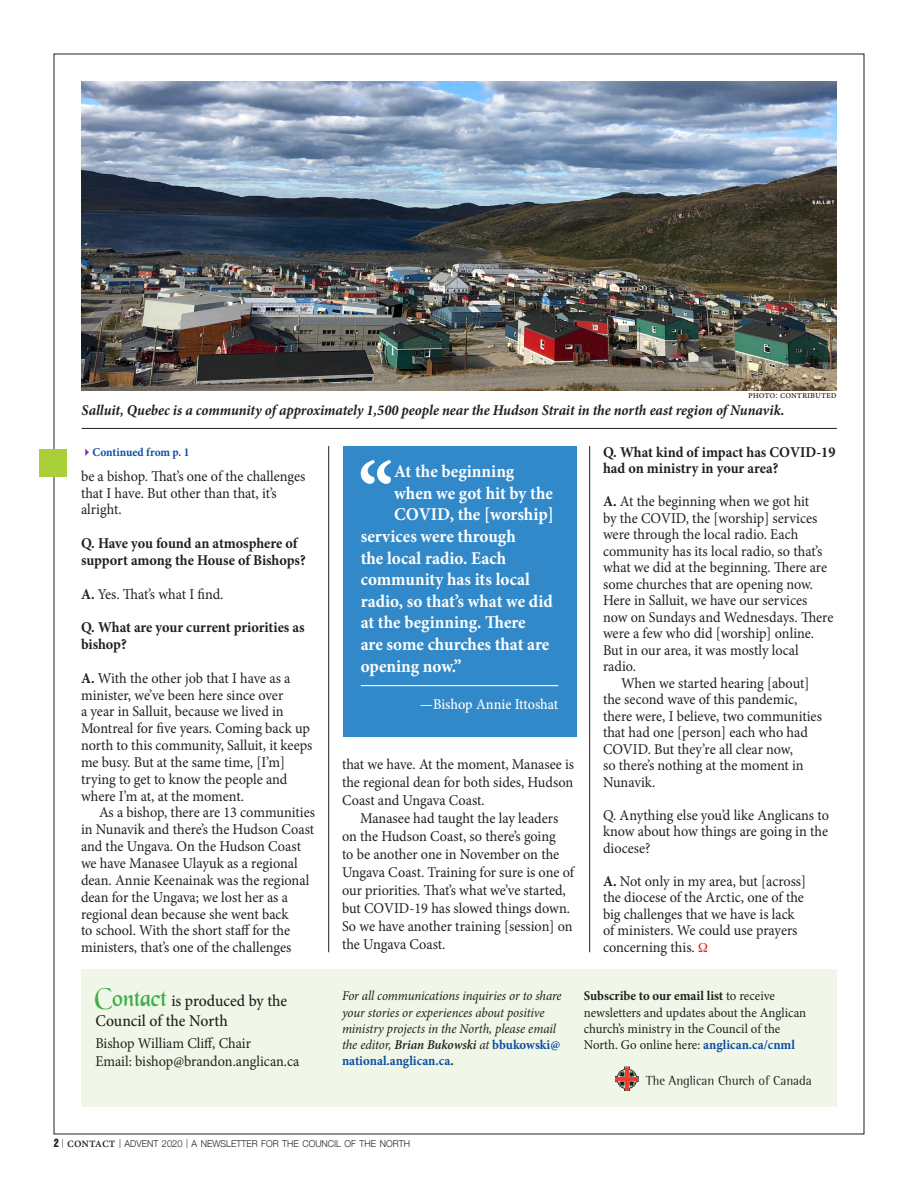
<style>
.page{position:relative;width:918px;height:1188px;background:#fff}
.page>*{position:absolute;margin:0;border:0;box-sizing:border-box;transform-origin:0 0}
.t1{font:700 84.45px "Minion Pro";color:#fff;scale:.95 1}
.t2{font:700 18px "Minion Pro";color:#fff;scale:.95 1}
.Small_head__12_pt_bo{font:500 16.5px/19.8px "Minion Pro";letter-spacing:-.005em;color:#231f20;scale:.95 1}
.Body{font:15px/16.8px "Minion Pro";letter-spacing:-.005em;color:#231f20;scale:.95 1}
.Body__no_indent{font:15px/16.5px "Minion Pro";letter-spacing:-.005em;color:#231f20;scale:.95 1}
.Body__no_indent-2{font:700 15px/16.8px "Minion Pro";letter-spacing:-.005em;color:#231f20;scale:.95 1}
.cutline{font:italic 700 15px "Minion Pro";letter-spacing:-.005em;color:#231f20;scale:.95 1}
.t3{font:500 15px "Minion Pro";letter-spacing:-.005em;color:#fff;scale:.95 1}
.Body__no_indent-3{font:italic 13.5px/16.2px "Minion Pro";letter-spacing:-.01em;color:#231f20;scale:.95 1}
.Small_head__12_pt_bo-2{font:13.5px/16.2px "Minion Pro";letter-spacing:.005em;color:#231f20;scale:.95 1}
.Body__no_indent-4{font:13.5px "Rotis Semi Serif";color:#231f20;scale:.95 1}
.Body__no_indent-5{font:700 12px "Minion Pro";letter-spacing:-.005em;color:#0d4da1;scale:.95 1}
.photo_credit{font:10.5px "Minion Pro";color:#231f20;scale:.95 1}
.t4{font:300 9.45px "Helvetica Neue";color:#231f20;scale:.95 1}
.s1{color:#7f3896}
.s2{font-weight:700}
.s3{font-weight:600}
.s4{font-weight:700;font-style:normal;color:#0d4da1}
.s5{font-weight:700;font-style:normal}
.s6{font-weight:700;color:#0d4da1}
.s7{font-family:"Dickens Script SSK";font-weight:400;font-size:24px;color:#40ae49}
.s8{font-family:"Helvetica Inserat";font-weight:400;font-size:10.5px}
.s9{font-family:"Minion Pro";font-weight:500;font-size:13.5px}
.s10{font-size:9.75px}
</style>
<div class="page">
<img style="left:82px;top:81px;width:755px;height:310px">
<div style="left:39px;top:449px;width:28px;height:27px;background:#abcf38"></div>
<div style="left:81px;top:969px;width:756px;height:138px;background:#f0f7e8"></div>
<svg style="left:615px;top:1067px;width:23px;height:24px"></svg>
<hr style="left:82px;top:428px;width:755px;height:1px;background:#231f20">
<hr style="left:328px;top:446px;width:1px;height:506px;background:#231f20">
<hr style="left:589px;top:446px;width:1px;height:506px;background:#231f20">
<div style="left:343px;top:446px;width:233px;height:290px;background:#3289c9"></div>
<hr style="left:361px;top:685px;width:197px;height:1px;background:#fff">
<p class="photo_credit" style="left:748px;top:388px;width:95px">photo: contributed</p>
<p class="cutline" style="left:82px;top:399px;width:741px">Salluit, Quebec is a community of approximately 1,500 people near the Hudson Strait in the north east region of Nunavik.</p>
<p class="Body__no_indent-5" style="left:81px;top:443px;width:116px"><span class="s1">✔</span>Continued from p. 1</p>
<p class="Body__no_indent-2" style="left:603px;top:444px;width:246px">Q. What kind of impact has COVID-19 had on ministry in your area?</p>
<p class="Body__no_indent" style="left:603px;top:494px;width:244px"><span class="s2">A.</span> At the beginning when we got hit<br>by the COVID, the [worship] services were through the local radio. Each community has its local radio, so that’s what we did at the beginning. There are some churches that are opening now.<br>Here in Salluit, we have our services now on Sundays and Wednesdays. There were a few who did [worship] online.<br>But in our area, it was mostly local radio.</p>
<p class="Body" style="left:603px;top:675px;width:232px;text-indent:18px">When we started hearing [about] the second wave of this pandemic, there were, I believe, two communities that had one [person] each who had<br>COVID. But they’re all clear now,<br>so there’s nothing at the moment in<br>Nunavik.</p>
<p class="Body__no_indent" style="left:603px;top:807px;width:239px;text-align:justify">Q. Anything else you’d like Anglicans to know about how things are going in the diocese?</p>
<p class="Body__no_indent" style="left:603px;top:873px;width:215px"><span class="s2">A.</span> Not only in my area, but [across] the diocese of the Arctic, one of the big challenges that we have is lack of ministers. We could use prayers concerning this.</p>
<h1 class="t1" style="left:358px;top:434px;width:39px">“</h1>
<p class="t2" style="left:394px;top:459px;width:128px">At the beginning</p>
<p class="t2" style="left:394px;top:480px;width:169px">when we got hit by the</p>
<p class="t2" style="left:394px;top:502px;width:169px">COVID, the [worship]</p>
<p class="t2" style="left:361px;top:524px;width:165px">services were through</p>
<p class="t2" style="left:361px;top:545px;width:155px">the local radio. Each</p>
<p class="t2" style="left:361px;top:567px;width:180px">community has its local</p>
<p class="t2" style="left:361px;top:588px;width:204px">radio, so that’s what we did</p>
<p class="t2" style="left:361px;top:610px;width:175px">at the beginning. There</p>
<p class="t2" style="left:361px;top:632px;width:200px">are some churches that are</p>
<p class="t2" style="left:361px;top:653px;width:108px">opening now.”</p>
<p class="t3" style="left:420px;top:694px;width:147px">—Bishop Annie Ittoshat</p>
<p class="Body" style="left:81px;top:468px;width:238px">be a bishop. That’s one of the challenges that I have. But other than that, it’s alright.</p>
<p class="Body__no_indent-2" style="left:81px;top:535px;width:238px">Q. Have you found an atmosphere of support among the House of Bishops?</p>
<p class="Body__no_indent" style="left:81px;top:586px;width:152px"><span class="s2">A.</span> Yes. That’s what I find.</p>
<p class="Body__no_indent-2" style="left:81px;top:619px;width:237px">Q. What are your current priorities as bishop?</p>
<p class="Body__no_indent" style="left:81px;top:670px;width:245px"><span class="s2">A.</span> With the other job that I have as a minister, we’ve been here since over<br>a year in Salluit, because we lived in Montreal for five years. Coming back up north to this community, Salluit, it keeps me busy. But at the same time, [I’m] trying to get to know the people and where I’m at, at the moment.</p>
<p class="Body" style="left:81px;top:804px;width:248px;text-indent:18px">As a bishop, there are 13 communities in Nunavik and there’s the Hudson Coast and the Ungava. On the Hudson Coast we have Manasee Ulayuk as a regional dean. Annie Keenainak was the regional dean for the Ungava; we lost her as a regional dean because she went back<br>to school. With the short staff for the ministers, that’s one of the challenges</p>
<p class="Body" style="left:342px;top:755px;width:246px;line-height:18px;text-align:justify">that we have. At the moment, Manasee is the regional dean for both sides, Hudson Coast and Ungava Coast.</p>
<p class="Body" style="left:342px;top:809px;width:246px;line-height:18px;text-indent:18px">Manasee had taught the lay leaders on the Hudson Coast, so there’s going<br>to be another one in November on the Ungava Coast. Training for sure is one of our priorities. That’s what we’ve started, but COVID-19 has slowed things down.<br>So we have another training [session] on the Ungava Coast.</p>
<p class="Body__no_indent-3" style="left:342px;top:988px;width:233px">For all communications inquiries or to share your stories or experiences about positive ministry projects in the North, please email the editor, <span class="s3">Brian Bukowski</span> at <span class="s4">bbukowski@ national.anglican.ca</span><span class="s5">.</span></p>
<p class="Small_head__12_pt_bo-2" style="left:584px;top:988px;width:236px"><span class="s2">Subscribe to our email list</span> to receive newsletters and updates about the Anglican church’s ministry in the Council of the North. Go online here: <span class="s6">anglican.ca/cnml</span></p>
<p class="Body__no_indent-4" style="left:646px;top:1073px;width:176px">The Anglican Church of Canada</p>
<p class="Small_head__12_pt_bo" style="left:95px;top:991px;width:204px"><span class="s7">Contact</span> is produced by the<br>Council of the North</p>
<p class="Body__no_indent" style="left:95px;top:1035px;width:216px;line-height:18px">Bishop William Cliff, Chair<br>Email: bishop@brandon.anglican.ca</p>
<p class="t4" style="left:54px;top:1136px;width:377px"><span class="s8">2</span> <sup>|</sup> <span class="s9">contact</span> <sup>|</sup> ADVENT <span class="s10">2020</span> <sup>|</sup> A NEWSLETTER FOR THE COUNCIL OF THE NORTH</p>
</div>
